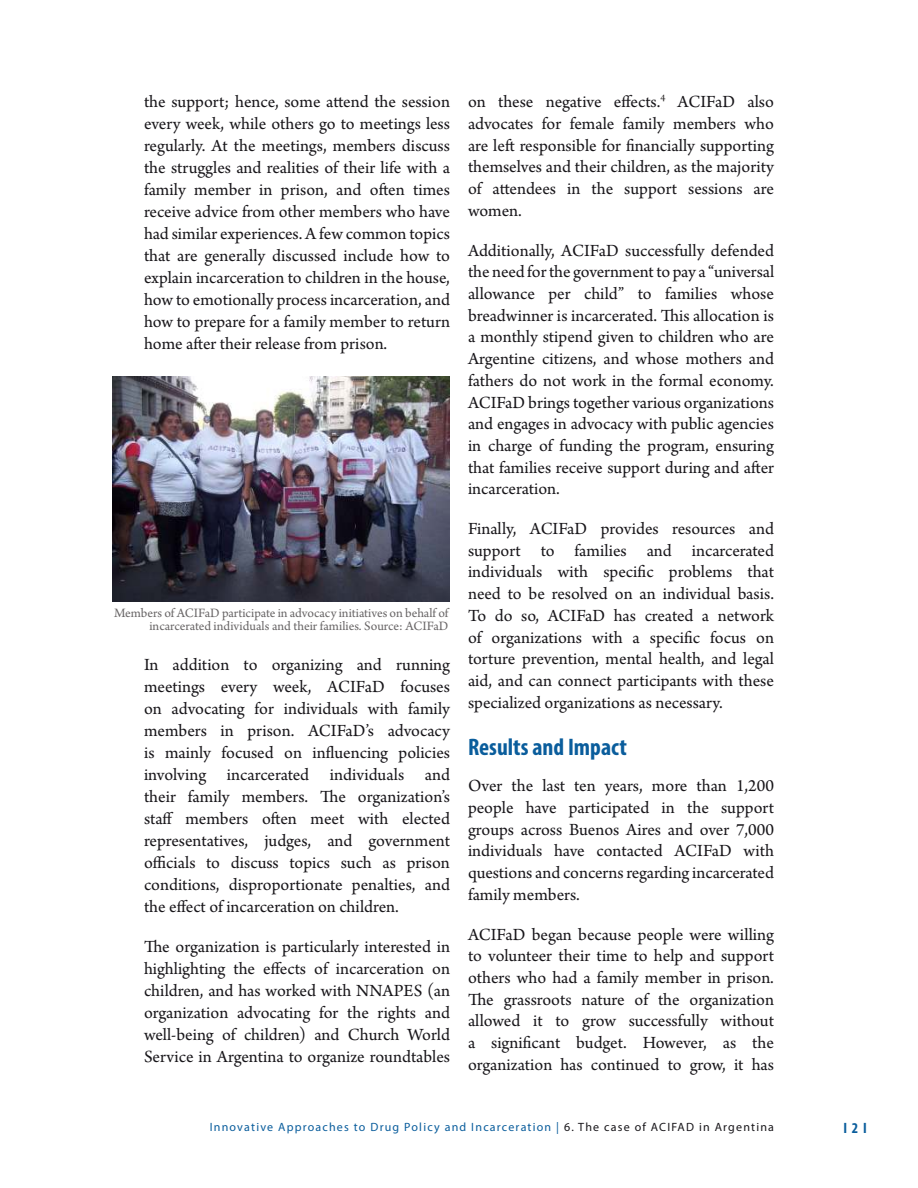
<style>
.page{position:relative;width:918px;height:1188px;background:#fff}
.page>*{position:absolute;margin:0;border:0;box-sizing:border-box;transform-origin:0 0}
.t1{font:700 condensed 24px "Myriad Pro";color:#0a5d9c}
.t2{font:18px/21.8px "Arno Pro";color:#18161a;text-align:justify}
.t3{font:700 condensed 15px "Myriad Pro";color:#0a5d9c}
.t4{font:13.5px/13.5px "Arno Pro";color:#696667;text-align:right}
.t5{font:12px "Myriad Pro";letter-spacing:.1em;color:#0a5d9c}
.s1{color:#18161a}
</style>
<div class="page">
<img style="left:112px;top:376px;width:338px;height:226px">
<p class="t2" style="left:144px;top:92px;width:308px">the support; hence, some attend the session every week, while others go to meetings less regularly. At the meetings, members discuss the struggles and realities of their life with a family member in prison, and often times receive advice from other members who have had similar experiences. A few common topics that are generally discussed include how to explain incarceration to children in the house, how to emotionally process incarceration, and how to prepare for a family member to return home after their release from prison.</p>
<p class="t4" style="left:114px;top:607px;width:336px">Members of ACIFaD participate in advocacy initiatives on behalf of incarcerated individuals and their families. Source: ACIFaD</p>
<p class="t2" style="left:144px;top:655px;width:308px">In addition to organizing and running meetings every week, ACIFaD focuses on advocating for individuals with family members in prison. ACIFaD’s advocacy is mainly focused on influencing policies involving incarcerated individuals and their family members. The organization’s staff members often meet with elected representatives, judges, and government officials to discuss topics such as prison conditions, disproportionate penalties, and the effect of incarceration on children.</p>
<p class="t2" style="left:144px;top:937px;width:308px">The organization is particularly interested in highlighting the effects of incarceration on children, and has worked with NNAPES (an organization advocating for the rights and well-being of children) and Church World Service in Argentina to organize roundtables</p>
<p class="t2" style="left:468px;top:92px;width:308px">on these negative effects.<sup>4</sup> ACIFaD also advocates for female family members who are left responsible for financially supporting themselves and their children, as the majority of attendees in the support sessions are women.</p>
<p class="t2" style="left:468px;top:240px;width:308px">Additionally, ACIFaD successfully defended the need for the government to pay a “universal allowance per child” to families whose breadwinner is incarcerated. This allocation is a monthly stipend given to children who are Argentine citizens, and whose mothers and fathers do not work in the formal economy.<br>ACIFaD brings together various organizations and engages in advocacy with public agencies in charge of funding the program, ensuring that families receive support during and after incarceration.</p>
<p class="t2" style="left:468px;top:519px;width:308px">Finally, ACIFaD provides resources and support to families and incarcerated individuals with specific problems that need to be resolved on an individual basis.<br>To do so, ACIFaD has created a network of organizations with a specific focus on torture prevention, mental health, and legal aid, and can connect participants with these specialized organizations as necessary.</p>
<h1 class="t1" style="left:468px;top:738px;width:160px">Results and Impact</h1>
<p class="t2" style="left:468px;top:776px;width:308px">Over the last ten years, more than 1,200 people have participated in the support groups across Buenos Aires and over 7,000 individuals have contacted ACIFaD with questions and concerns regarding incarcerated family members.</p>
<p class="t2" style="left:468px;top:924px;width:308px">ACIFaD began because people were willing to volunteer their time to help and support others who had a family member in prison.<br>The grassroots nature of the organization allowed it to grow successfully without a significant budget. However, as the organization has continued to grow, it has</p>
<p class="t5" style="left:210px;top:1122px;width:566px">Innovative Approaches to Drug Policy and Incarceration | <span class="s1">6. The case of ACIFAD in Argentina</span></p>
<p class="t3" style="left:843px;top:1122px;width:25px">I 2 I</p>
</div>
